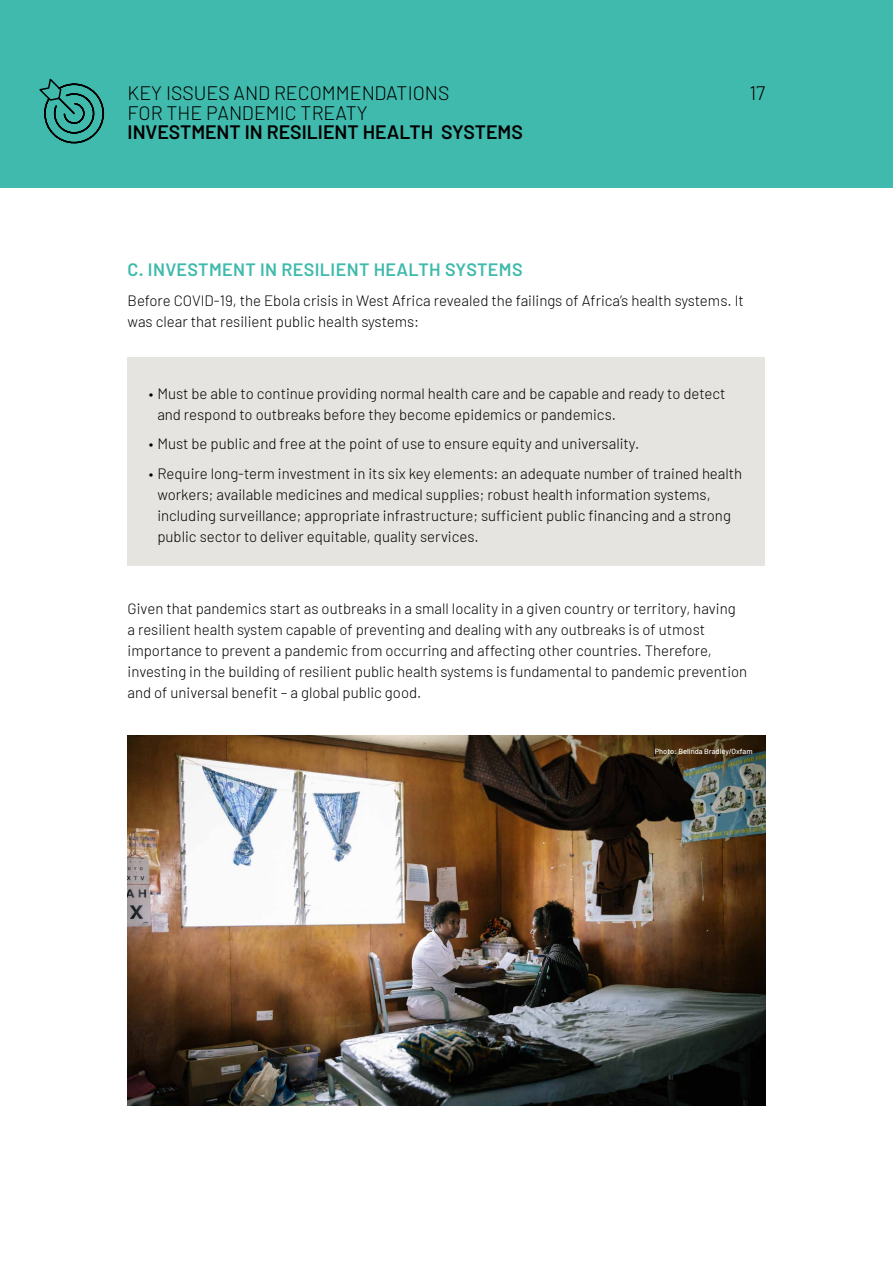
<style>
.page{position:relative;width:893px;height:1263px;background:#fff}
.page>*{position:absolute;margin:0;border:0;box-sizing:border-box;transform-origin:0 0}
.t1{font:300 19.5px "Barlow";color:#000}
.t2{font:600 19.5px "Barlow";color:#000}
.t3{font:600 18px "Barlow";letter-spacing:.02em;color:#3fbaac}
.t4{font:300 15px/21px "Barlow";color:#000}
.t5{font:500 7.5px "Barlow";color:#fff}
</style>
<div class="page">
<div style="left:128px;top:357px;width:637px;height:209px;background:#e6e4e0"></div>
<div style="left:0;top:0;width:893px;height:187px;background:#3fbaac"></div>
<img style="left:128px;top:736px;width:637px;height:370px">
<svg style="left:39px;top:78px;width:66px;height:66px"></svg>
<h1 class="t1" style="left:128px;top:79px;width:323px">KEY ISSUES AND RECOMMENDATIONS</h1>
<h1 class="t1" style="left:749px;top:79px;width:17px">17</h1>
<h1 class="t1" style="left:128px;top:99px;width:242px">FOR THE PANDEMIC TREATY</h1>
<h1 class="t2" style="left:128px;top:120px;width:397px">INVESTMENT IN RESILIENT HEALTH SYSTEMS</h1>
<p class="t3" style="left:128px;top:259px;width:397px">C. INVESTMENT IN RESILIENT HEALTH SYSTEMS</p>
<p class="t4" style="left:128px;top:289px;width:618px">Before COVID-19, the Ebola crisis in West Africa revealed the failings of Africa’s health systems. It was clear that resilient public health systems:</p>
<p class="t4" style="left:157px;top:382px;width:570px;text-indent:-9px">• Must be able to continue providing normal health care and be capable and ready to detect and respond to outbreaks before they become epidemics or pandemics.</p>
<p class="t4" style="left:149px;top:432px;width:492px">• Must be public and free at the point of use to ensure equity and universality.</p>
<p class="t4" style="left:157px;top:462px;width:586px;text-indent:-9px">• Require long-term investment in its six key elements: an adequate number of trained health workers; available medicines and medical supplies; robust health information systems, including surveillance; appropriate infrastructure; sufficient public financing and a strong public sector to deliver equitable, quality services.</p>
<p class="t4" style="left:128px;top:597px;width:621px">Given that pandemics start as outbreaks in a small locality in a given country or territory, having<br>a resilient health system capable of preventing and dealing with any outbreaks is of utmost importance to prevent a pandemic from occurring and affecting other countries. Therefore, investing in the building of resilient public health systems is fundamental to pandemic prevention and of universal benefit – a global public good.</p>
<p class="t5" style="left:655px;top:746px;width:99px">Photo: Belinda Bradley/Oxfam</p>
</div>
